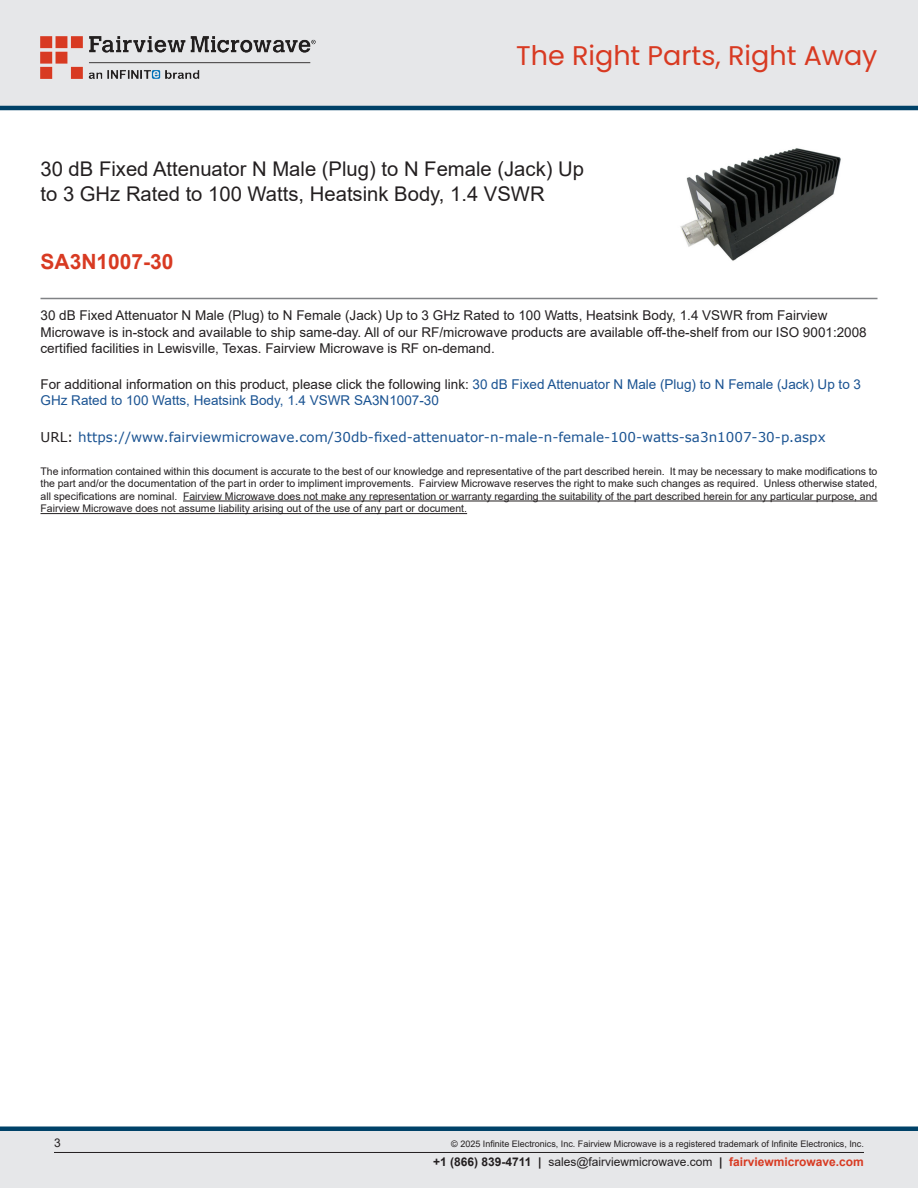
<style>
.page{position:relative;width:918px;height:1188px;background:#fff}
.page>*{position:absolute;margin:0;border:0;box-sizing:border-box;transform-origin:0 0}
.t1{font:27px "Poppins";color:#d83a22}
.Branded_Part_No{font:700 21px "Arial";color:#d83a22}
.Web_Description_Para{font:20.25px/24.3px "Arial";color:#231f20}
.Web_Description_Para-2{font:13.5px/16.2px "Arial";color:#231f20}
.Web_Description_Para-3{font:13.5px/16.2px "Arial";color:#1a5392}
.URL_para{font:13.5px "Verdana";color:#1a5392}
.t2{font:12px "Arial";color:#231f20}
.t3{font:10.5px/12.6px "Arial";color:#231f20;text-align:justify}
.Copyright_disclaimer{font:9px "Arial";color:#231f20}
.s1{color:#231f20}
.s2{font-weight:700}
.s3{font-weight:700;color:#d83a22}
</style>
<div class="page">
<div style="left:0;top:1131px;width:918px;height:57px;background:#e6e7e9"></div>
<div style="left:0;top:1126px;width:918px;height:5px;background:#004268"></div>
<div style="left:0;top:0;width:918px;height:108px;background:#e6e7e9"></div>
<hr style="left:0;top:106px;width:918px;height:4px;background:#004268">
<img style="left:40px;top:36px;width:276px;height:42px">
<hr style="left:54px;top:1152px;width:810px;height:1px;background:#231f20">
<hr style="left:40px;top:298px;width:838px;height:1px;background:#808285">
<img style="left:680px;top:148px;width:161px;height:113px">
<hr style="left:183px;top:501px;width:694px;height:1px;background:#231f20">
<hr style="left:40px;top:513px;width:427px;height:1px;background:#231f20">
<h1 class="t1" style="left:516px;top:40px;width:363px">The Right Parts, Right Away</h1>
<h1 class="Web_Description_Para" style="left:40px;top:157px;width:545px">30 dB Fixed Attenuator N Male (Plug) to N Female (Jack) Up to 3 GHz Rated to 100 Watts, Heatsink Body, 1.4 VSWR</h1>
<p class="Branded_Part_No" style="left:40px;top:247px;width:135px">SA3N1007-30</p>
<h1 class="Web_Description_Para-2" style="left:40px;top:307px;width:828px">30 dB Fixed Attenuator N Male (Plug) to N Female (Jack) Up to 3 GHz Rated to 100 Watts, Heatsink Body, 1.4 VSWR from Fairview<br>Microwave is in-stock and available to ship same-day. All of our RF/microwave products are available off-the-shelf from our ISO 9001:2008 certified facilities in Lewisville, Texas. Fairview Microwave is RF on-demand.</h1>
<h1 class="Web_Description_Para-3" style="left:40px;top:376px;width:822px"><span class="s1">For additional information on this product, please click the following link:</span> 30 dB Fixed Attenuator N Male (Plug) to N Female (Jack) Up to 3<br>GHz Rated to 100 Watts, Heatsink Body, 1.4 VSWR SA3N1007-30</h1>
<p class="URL_para" style="left:40px;top:428px;width:787px"><span class="s1">URL:</span> https://www.fairviewmicrowave.com/30db-fixed-attenuator-n-male-n-female-100-watts-sa3n1007-30-p.aspx</p>
<p class="t3" style="left:40px;top:465px;width:838px">The information contained within this document is accurate to the best of our knowledge and representative of the part described herein. It may be necessary to make modifications to the part and/or the documentation of the part in order to impliment improvements. Fairview Microwave reserves the right to make such changes as required. Unless otherwise stated, all specifications are nominal. Fairview Microwave does not make any representation or warranty regarding the suitability of the part described herein for any particular purpose, and Fairview Microwave does not assume liability arising out of the use of any part or document.</p>
<p class="t2" style="left:54px;top:1135px;width:8px">3</p>
<p class="Copyright_disclaimer" style="left:451px;top:1138px;width:414px">© 2025 Infinite Electronics, Inc. Fairview Microwave is a registered trademark of Infinite Electronics, Inc.</p>
<p class="t2" style="left:433px;top:1153px;width:432px"><span class="s2">+1 (866) 839-4711 |</span> sales@fairviewmicrowave.com <span class="s2">|</span> <span class="s3">fairviewmicrowave.com</span></p>
</div>
